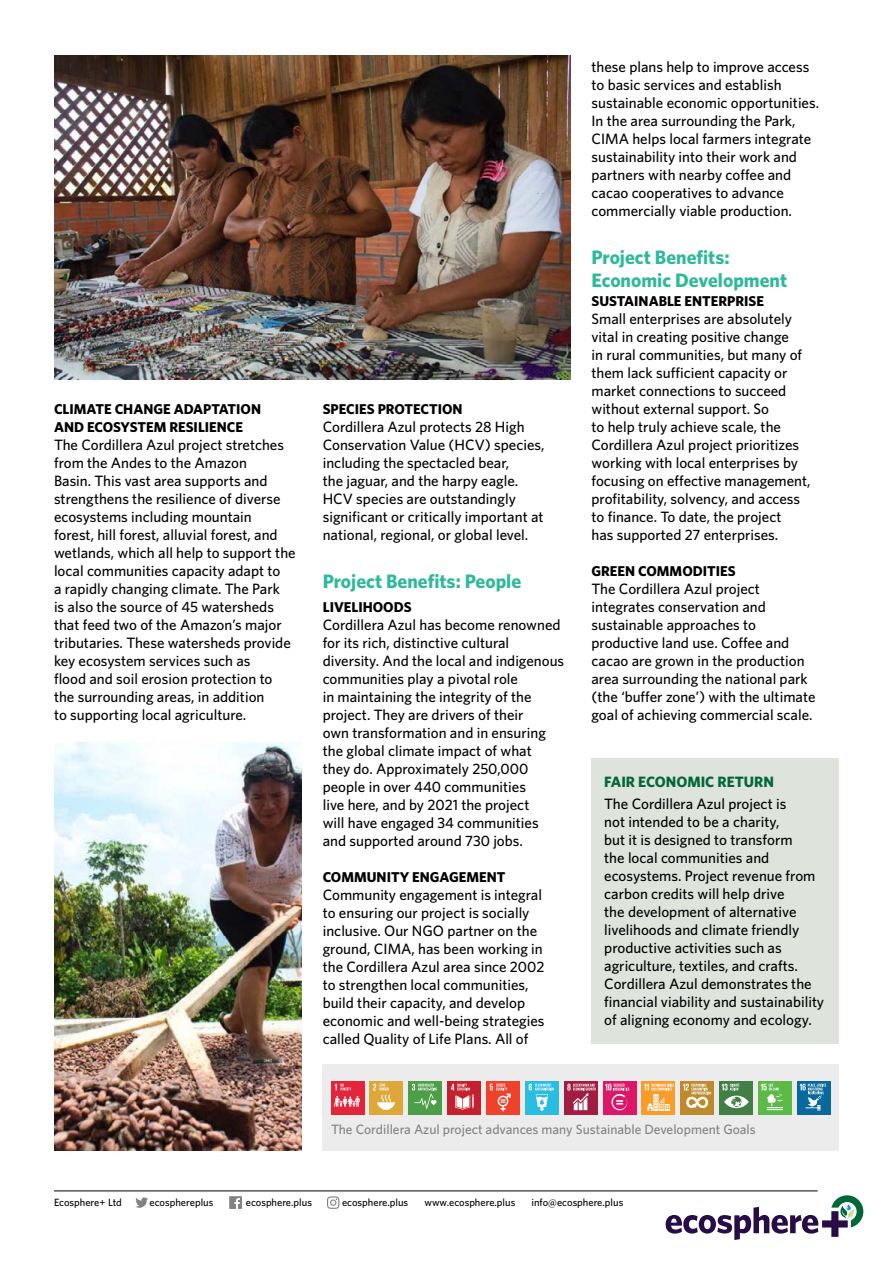
<style>
.page{position:relative;width:893px;height:1263px;background:#fff}
.page>*{position:absolute;margin:0;border:0;box-sizing:border-box;transform-origin:0 0}
.t1{font:700 19.5px/22.5px "Whitney";color:#2eb99a}
.t2{font:500 15px/18px "Whitney";color:#000}
.t3{font:700 15px "Whitney";color:#006838}
.t4{font:700 14.25px/18px "Whitney";color:#000}
.t5{font:500 13.5px "Whitney";color:#818285}
.t6{font:500 10.5px "Whitney";color:#000}
</style>
<div class="page">
<hr style="left:54px;top:1191px;width:764px;height:1px;background:#000">
<img style="left:54px;top:55px;width:516px;height:325px">
<img style="left:54px;top:742px;width:247px;height:408px">
<svg style="left:666px;top:1195px;width:197px;height:45px"></svg>
<div style="left:323px;top:1064px;width:516px;height:86px;background:#ececec"></div>
<div style="left:331px;top:1081px;width:33px;height:33px;background:#e3253c"></div>
<svg style="left:334px;top:1096px;width:26px;height:11px"></svg>
<svg style="left:335px;top:1084px;width:16px;height:6px"></svg>
<div style="left:370px;top:1081px;width:33px;height:33px;background:#dea73a"></div>
<svg style="left:373px;top:1084px;width:22px;height:26px"></svg>
<div style="left:409px;top:1081px;width:33px;height:33px;background:#4c9f46"></div>
<svg style="left:412px;top:1084px;width:25px;height:25px"></svg>
<div style="left:448px;top:1081px;width:33px;height:33px;background:#c5202e"></div>
<svg style="left:451px;top:1084px;width:23px;height:25px"></svg>
<div style="left:486px;top:1081px;width:34px;height:33px;background:#ef422c"></div>
<svg style="left:490px;top:1084px;width:21px;height:27px"></svg>
<div style="left:525px;top:1081px;width:33px;height:33px;background:#29bde2"></div>
<svg style="left:529px;top:1084px;width:25px;height:27px"></svg>
<svg style="left:564px;top:1081px;width:33px;height:33px"></svg>
<svg style="left:567px;top:1084px;width:29px;height:26px"></svg>
<div style="left:603px;top:1081px;width:33px;height:33px;background:#dd1768"></div>
<svg style="left:605px;top:1084px;width:24px;height:26px"></svg>
<svg style="left:642px;top:1081px;width:33px;height:33px"></svg>
<svg style="left:644px;top:1084px;width:30px;height:27px"></svg>
<div style="left:681px;top:1081px;width:33px;height:33px;background:#be8b2c"></div>
<svg style="left:683px;top:1084px;width:28px;height:24px"></svg>
<div style="left:758px;top:1081px;width:34px;height:33px;background:#5cba47"></div>
<svg style="left:761px;top:1084px;width:22px;height:26px"></svg>
<div style="left:797px;top:1081px;width:33px;height:33px;background:#07699e"></div>
<svg style="left:800px;top:1084px;width:26px;height:27px"></svg>
<div style="left:720px;top:1081px;width:33px;height:33px;background:#417f45"></div>
<svg style="left:722px;top:1084px;width:27px;height:24px"></svg>
<div style="left:591px;top:758px;width:248px;height:285px;background:#dee3dc"></div>
<svg style="left:229px;top:1196px;width:13px;height:13px"></svg>
<svg style="left:135px;top:1197px;width:13px;height:11px"></svg>
<svg style="left:327px;top:1196px;width:12px;height:13px"></svg>
<p class="t4" style="left:54px;top:400px;width:206px">CLIMATE CHANGE ADAPTATION<br>AN D ECOSYSTEM RESILIENCE</p>
<p class="t2" style="left:54px;top:435px;width:243px">The Cordillera Azul project stretches from the Andes to the Amazon<br>Basin. This vast area supports and strengthens the resilience of diverse ecosystems including mountain<br>forest, hill forest, alluvial forest, and wetlands, which all help to support the local communities capacity adapt to<br>a rapidly changing climate. The Park<br>is also the source of 45 watersheds that feed two of the Amazon’s major tributaries. These watersheds provide key ecosystem services such as<br>flood and soil erosion protection to the surrounding areas, in addition<br>to supporting local agriculture.</p>
<p class="t4" style="left:323px;top:400px;width:24px">SPECIES</p>
<p class="t4" style="left:378px;top:400px;width:18px">PROTECTIO</p>
<p class="t4" style="left:453px;top:400px;width:12px">N</p>
<p class="t2" style="left:323px;top:417px;width:223px">Cordillera Azul protects 28 High Conservation Value (HCV) species, including the spectacled bear,<br>the jaguar, and the harpy eagle.<br>HCV species are outstandingly significant or critically important at national, regional, or global level.</p>
<h1 class="t1" style="left:323px;top:569px;width:200px">PROJECT BENEFITS: PEOPLE</h1>
<p class="t4" style="left:323px;top:598px;width:31px">LIVELIHOODS</p>
<p class="t2" style="left:323px;top:615px;width:243px">Cordillera Azul has become renowned for its rich, distinctive cultural diversity. And the local and indigenous communities play a pivotal role<br>in maintaining the integrity of the project. They are drivers of their<br>own transformation and in ensuring the global climate impact of what<br>they do. Approximately 250,000 people in over 440 communities<br>live here, and by 2021 the project<br>will have engaged 34 communities and supported around 730 jobs.</p>
<p class="t4" style="left:323px;top:868px;width:12px">COMMU</p>
<p class="t4" style="left:377px;top:868px;width:19px">NITY</p>
<p class="t4" style="left:412px;top:868px;width:29px">ENGAGEME</p>
<p class="t4" style="left:487px;top:868px;width:20px">NT</p>
<p class="t2" style="left:323px;top:885px;width:223px">Community engagement is integral to ensuring our project is socially inclusive. Our NGO partner on the ground, CIMA, has been working in the Cordillera Azul area since 2002 to strengthen local communities, build their capacity, and develop economic and well-being strategies called Quality of Life Plans. All of</p>
<p class="t2" style="left:591px;top:57px;width:229px">these plans help to improve access to basic services and establish sustainable economic opportunities.<br>In the area surrounding the Park, CIMA helps local farmers integrate sustainability into their work and partners with nearby coffee and cacao cooperatives to advance commercially viable production.</p>
<h1 class="t1" style="left:591px;top:245px;width:197px">PROJECT BENEFITS:<br>ECONOMIC DEVELOPMENT</h1>
<p class="t4" style="left:591px;top:292px;width:9px">SUSTAI</p>
<p class="t4" style="left:639px;top:292px;width:105px">NABLE ENTERPRISE</p>
<p class="t2" style="left:591px;top:309px;width:221px">Small enterprises are absolutely vital in creating positive change<br>in rural communities, but many of them lack sufficient capacity or market connections to succeed without external support. So<br>to help truly achieve scale, the Cordillera Azul project prioritizes working with local enterprises by focusing on effective management, profitability, solvency, and access to finance. To date, the project<br>has supported 27 enterprises.</p>
<p class="t4" style="left:591px;top:562px;width:10px">GREE</p>
<p class="t4" style="left:625px;top:562px;width:23px">N COMMODITIES</p>
<p class="t2" style="left:591px;top:579px;width:226px">The Cordillera Azul project integrates conservation and sustainable approaches to productive land use. Coffee and cacao are grown in the production area surrounding the national park (the ‘buffer zone’) with the ultimate goal of achieving commercial scale.</p>
<p class="t3" style="left:604px;top:773px;width:169px">FAIR ECONOMIC RETURN</p>
<p class="t2" style="left:604px;top:795px;width:221px">The Cordillera Azul project is<br>not intended to be a charity,<br>but it is designed to transform<br>the local communities and ecosystems. Project revenue from carbon credits will help drive<br>the development of alternative livelihoods and climate friendly productive activities such as agriculture, textiles, and crafts.<br>Cordillera Azul demonstrates the financial viability and sustainability of aligning economy and ecology.</p>
<p class="t5" style="left:331px;top:1121px;width:426px">The Cordillera Azul project advances many Sustainable Development Goals</p>
<p class="t6" style="left:54px;top:1196px;width:69px">Ecosphere+ Ltd</p>
<p class="t6" style="left:150px;top:1196px;width:65px">ecosphereplus</p>
<p class="t6" style="left:246px;top:1196px;width:68px">ecosphere.plus</p>
<p class="t6" style="left:342px;top:1196px;width:68px">ecosphere.plus</p>
<p class="t6" style="left:424px;top:1196px;width:92px">www.ecosphere.plus</p>
<p class="t6" style="left:531px;top:1196px;width:93px">info@ecosphere.plus</p>
</div>
